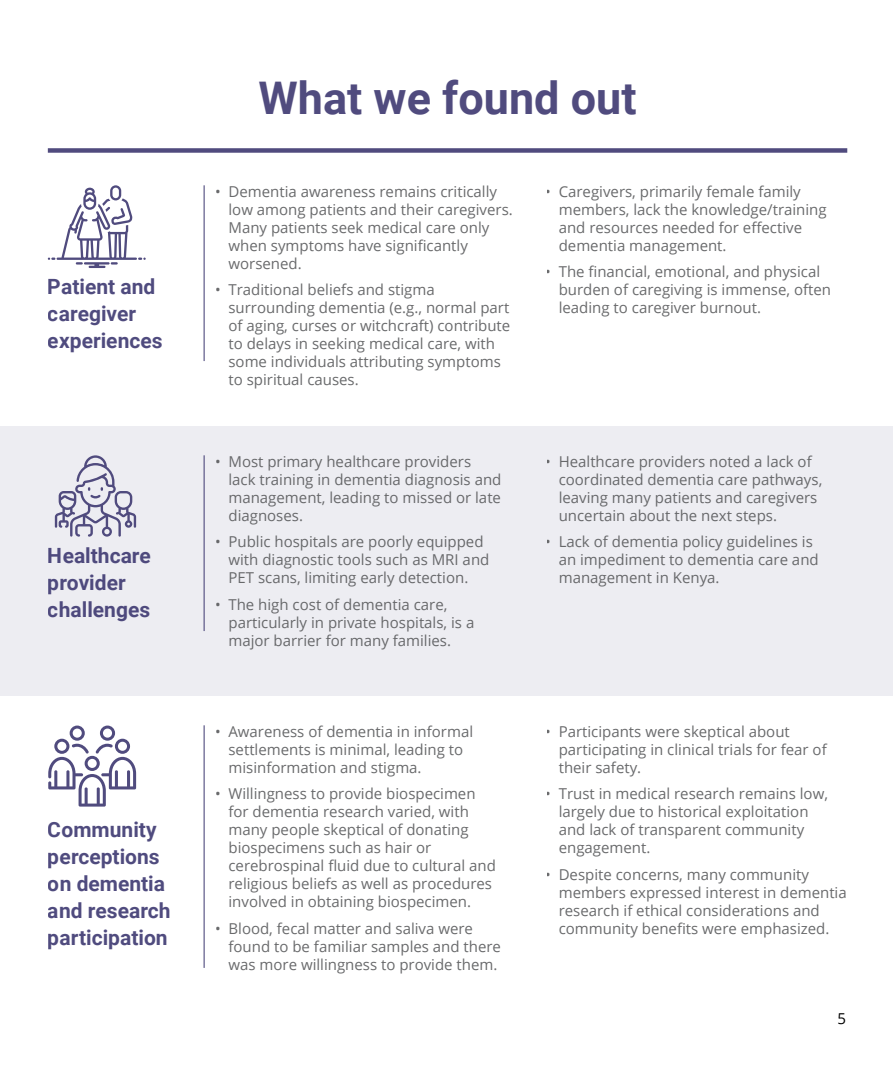
<style>
.page{position:relative;width:893px;height:1080px;background:#fff}
.page>*{position:absolute;margin:0;border:0;box-sizing:border-box;transform-origin:0 0}
.t1{font:700 45px "Roboto";color:#504b7e}
.t2{font:700 21px/27px "Roboto";color:#3c3770}
.t3{font:15px/18px "Open Sans";color:#58595b}
.t4{font:15px "Open Sans";color:#000}
</style>
<div class="page">
<svg style="left:48px;top:185px;width:98px;height:83px"></svg>
<svg style="left:48px;top:726px;width:88px;height:81px"></svg>
<div style="left:0;top:427px;width:893px;height:269px;background:#ecebf1"></div>
<div style="left:48px;top:148px;width:799px;height:5px;background:#504b7e"></div>
<hr style="left:204px;top:185px;width:1px;height:176px;background:#3c3770">
<hr style="left:204px;top:455px;width:1px;height:176px;background:#3c3770">
<hr style="left:204px;top:725px;width:1px;height:243px;background:#3c3770">
<svg style="left:55px;top:455px;width:81px;height:82px"></svg>
<h2 class="t2" style="left:48px;top:273px;width:116px">Patient and caregiver experiences</h2>
<h2 class="t2" style="left:48px;top:541px;width:105px">Healthcare provider challenges</h2>
<h2 class="t2" style="left:48px;top:816px;width:124px">Community perceptions on dementia and research participation</h2>
<h1 class="t1" style="left:259px;top:67px;width:380px">What we found out</h1>
<p class="t3" style="left:228px;top:182px;width:286px;text-indent:-13px">• Dementia awareness remains critically low among patients and their caregivers.<br>Many patients seek medical care only when symptoms have significantly worsened.</p>
<p class="t3" style="left:228px;top:280px;width:283px;text-indent:-13px">• Traditional beliefs and stigma surrounding dementia (e.g., normal part of aging, curses or witchcraft) contribute to delays in seeking medical care, with some individuals attributing symptoms to spiritual causes.</p>
<p class="t3" style="left:228px;top:452px;width:274px;text-indent:-13px">• Most primary healthcare providers lack training in dementia diagnosis and management, leading to missed or late diagnoses.</p>
<p class="t3" style="left:228px;top:532px;width:262px;text-indent:-13px">• Public hospitals are poorly equipped with diagnostic tools such as MRI and<br>PET scans, limiting early detection.</p>
<p class="t3" style="left:228px;top:595px;width:247px;text-indent:-13px">• The high cost of dementia care, particularly in private hospitals, is a major barrier for many families.</p>
<p class="t3" style="left:228px;top:722px;width:246px;text-indent:-13px">• Awareness of dementia in informal settlements is minimal, leading to misinformation and stigma.</p>
<p class="t3" style="left:228px;top:784px;width:269px;text-indent:-13px">• Willingness to provide biospecimen for dementia research varied, with many people skeptical of donating biospecimens such as hair or cerebrospinal fluid due to cultural and religious beliefs as well as procedures involved in obtaining biospecimen.</p>
<p class="t3" style="left:228px;top:919px;width:274px;text-indent:-13px">• Blood, fecal matter and saliva were found to be familiar samples and there was more willingness to provide them.</p>
<p class="t3" style="left:559px;top:182px;width:269px;text-indent:-13px">• Caregivers, primarily female family members, lack the knowledge/training and resources needed for effective dementia management.</p>
<p class="t3" style="left:559px;top:262px;width:274px;text-indent:-13px">• The financial, emotional, and physical burden of caregiving is immense, often leading to caregiver burnout.</p>
<p class="t3" style="left:559px;top:452px;width:265px;text-indent:-13px">• Healthcare providers noted a lack of coordinated dementia care pathways, leaving many patients and caregivers uncertain about the next steps.</p>
<p class="t3" style="left:559px;top:532px;width:261px;text-indent:-13px">• Lack of dementia policy guidelines is an impediment to dementia care and management in Kenya.</p>
<p class="t3" style="left:559px;top:722px;width:270px;text-indent:-13px">• Participants were skeptical about participating in clinical trials for fear of their safety.</p>
<p class="t3" style="left:559px;top:784px;width:271px;text-indent:-13px">• Trust in medical research remains low, largely due to historical exploitation and lack of transparent community engagement.</p>
<p class="t3" style="left:559px;top:865px;width:290px;text-indent:-13px">• Despite concerns, many community members expressed interest in dementia research if ethical considerations and community benefits were emphasized.</p>
<p class="t4" style="left:838px;top:1008px;width:10px">5</p>
</div>
